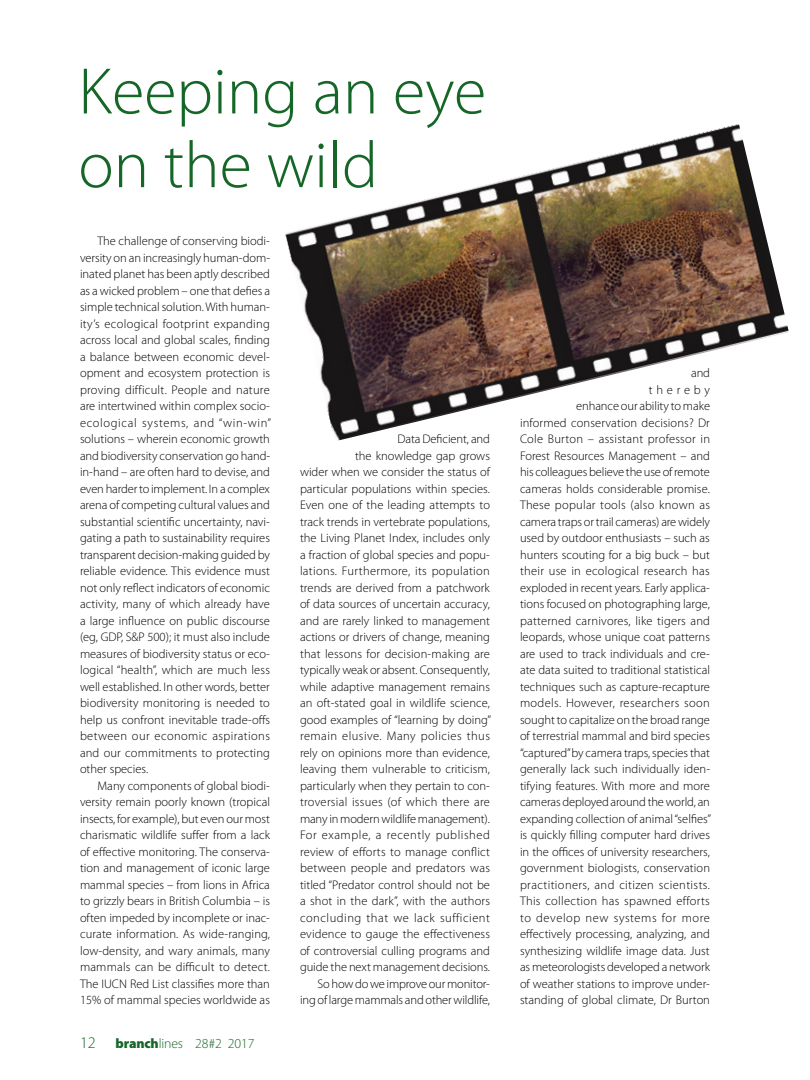
<style>
.page{position:relative;width:810px;height:1080px;background:#fff}
.page>*{position:absolute;margin:0;border:0;box-sizing:border-box;transform-origin:0 0}
.t1{font:300 66.25px/73.8px "Myriad Pro";color:#156627}
.t2{font:300 16.25px "Myriad Pro";color:#156627}
.t3{font:300 13.75px "Myriad Pro";letter-spacing:-.005em;color:#156627}
.t4{font:300 12.5px/16.5px "Myriad Pro";color:#000;text-align:justify}
.s1{font-weight:900}
</style>
<div class="page">
<img style="left:285px;top:124px;width:504px;height:317px">
<h1 class="t1" style="left:78px;top:56px;width:409px">Keeping an eye on the wild</h1>
<p class="t4" style="left:80px;top:233px;width:193px;text-indent:18px">The challenge of conserving biodi&shy;versity on an increasingly human-dom&shy;inated planet has been aptly described as a wicked problem – one that defies a simple technical solution. With human&shy;ity’s ecological footprint expanding across local and global scales, finding a balance between economic devel&shy;opment and ecosystem protection is proving difficult. People and nature are intertwined within complex socio&shy;ecological systems, and “win-win” solutions – wherein economic growth and biodiversity conservation go hand&shy;in-hand – are often hard to devise, and even harder to implement. In a complex arena of competing cultural values and substantial scientific uncertainty, navi&shy;gating a path to sustainability requires transparent decision-making guided by reliable evidence. This evidence must not only reflect indicators of economic activity, many of which already have a large influence on public discourse (eg, GDP, S&amp;P 500); it must also include measures of biodiversity status or eco&shy;logical “health”, which are much less well established. In other words, better biodiversity monitoring is needed to help us confront inevitable trade-offs between our economic aspirations and our commitments to protecting other species.</p>
<p class="t4" style="left:80px;top:778px;width:192px;text-indent:18px">Many components of global biodi&shy;versity remain poorly known (tropical insects, for example), but even our most charismatic wildlife suffer from a lack of effective monitoring. The conserva&shy;tion and management of iconic large mammal species – from lions in Africa to grizzly bears in British Columbia – is often impeded by incomplete or inac&shy;curate information. As wide-ranging, low-density, and wary animals, many mammals can be difficult to detect.<br>The IUCN Red List classifies more than 15% of mammal species worldwide as</p>
<h2 class="t2" style="left:80px;top:1034px;width:17px">12</h2>
<p class="t3" style="left:116px;top:1036px;width:141px"><span class="s1">branch</span>lines 28#2 2017</p>
<p class="t4" style="left:300px;top:431px;width:193px;text-align:right">Data Deficient, and<br>the knowledge gap grows<br>wider when we consider the status of particular populations within species.<br>Even one of the leading attempts to track trends in vertebrate populations, the Living Planet Index, includes only a fraction of global species and popu&shy;lations. Furthermore, its population trends are derived from a patchwork of data sources of uncertain accuracy, and are rarely linked to management actions or drivers of change, meaning that lessons for decision-making are typically weak or absent. Consequently, while adaptive management remains an oft-stated goal in wildlife science, good examples of “learning by doing” remain elusive. Many policies thus rely on opinions more than evidence, leaving them vulnerable to criticism, particularly when they pertain to con&shy;troversial issues (of which there are many in modern wildlife management).<br>For example, a recently published review of efforts to manage conflict between people and predators was titled “Predator control should not be a shot in the dark”, with the authors concluding that we lack sufficient evidence to gauge the effectiveness of controversial culling programs and guide the next management decisions.<br>So how do we improve our monitor&shy;ing of large mammals and other wildlife,</p>
<p class="t4" style="left:520px;top:365px;width:193px;text-align:right">and<br>thereby<br>enhance our ability to make<br>informed conservation decisions? Dr Cole Burton – assistant professor in Forest Resources Management – and his colleagues believe the use of remote cameras holds considerable promise.<br>These popular tools (also known as camera traps or trail cameras) are widely used by outdoor enthusiasts – such as hunters scouting for a big buck – but their use in ecological research has exploded in recent years. Early applica&shy;tions focused on photographing large, patterned carnivores, like tigers and leopards, whose unique coat patterns are used to track individuals and cre&shy;ate data suited to traditional statistical techniques such as capture-recapture models. However, researchers soon sought to capitalize on the broad range of terrestrial mammal and bird species “captured”by camera traps, species that generally lack such individually iden&shy;tifying features. With more and more cameras deployed around the world, an expanding collection of animal “selfies” is quickly filling computer hard drives in the offices of university researchers, government biologists, conservation practitioners, and citizen scientists.<br>This collection has spawned efforts to develop new systems for more effectively processing, analyzing, and synthesizing wildlife image data. Just as meteorologists developed a network of weather stations to improve under&shy;standing of global climate, Dr Burton</p>
</div>
